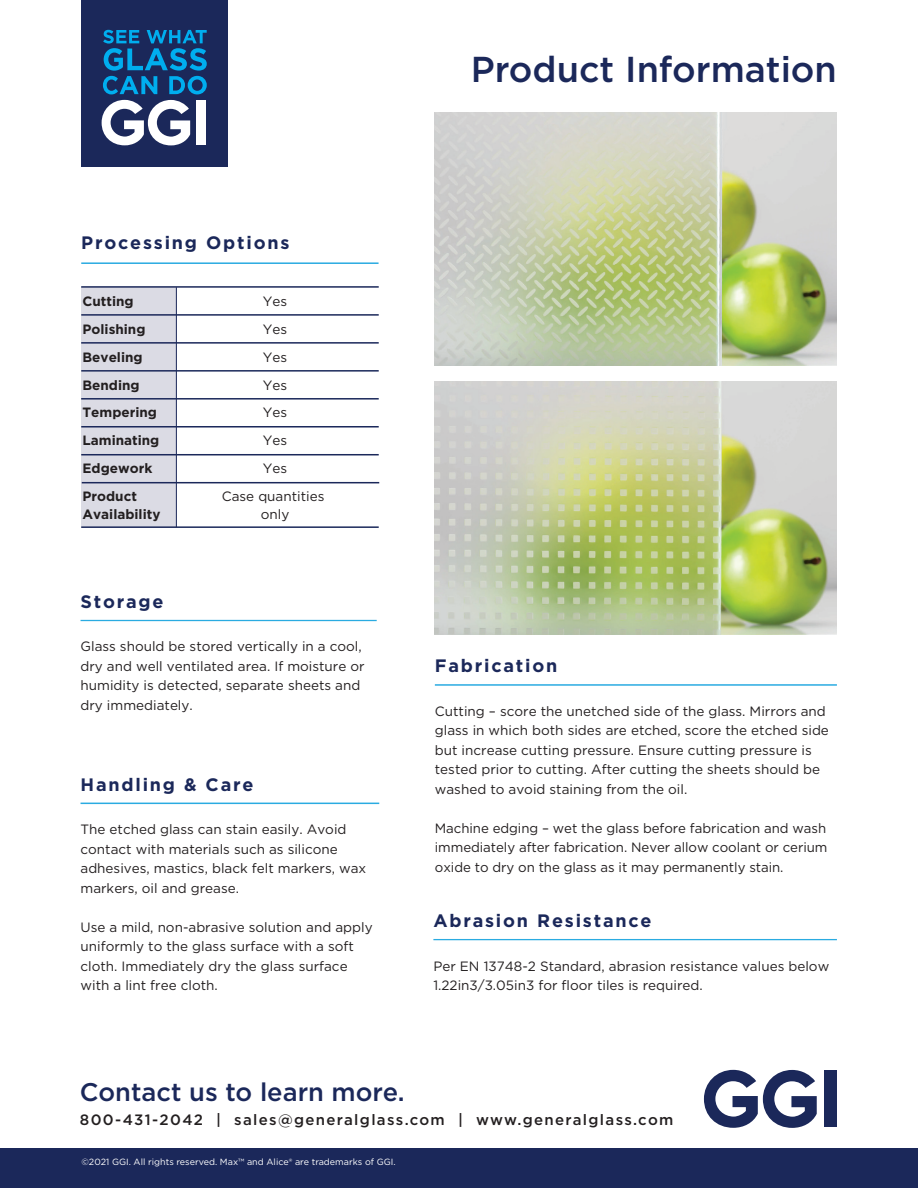
<style>
.page{position:relative;width:918px;height:1188px;background:#fff}
.page>*{position:absolute;margin:0;border:0;box-sizing:border-box;transform-origin:0 0}
.t1{font:500 36px "Gotham";color:#1b285a}
.t2{font:500 25.5px "Gotham";color:#1b285a}
.t3{font:700 18px "Gotham";letter-spacing:.1em;color:#1b285a}
.t4{font:500 15px "Gotham";letter-spacing:.09em;color:#231f20}
.t5{font:13.5px/19.5px "Gotham";color:#231f20}
.t6{font:700 13.5px "Gotham";color:#231f20}
.t7{font:9px "Gotham";color:#fff}
</style>
<div class="page">
<div style="left:0;top:1148px;width:918px;height:40px;background:#1b285a"></div>
<div style="left:825px;top:1070px;width:12px;height:57px;background:#1b285a"></div>
<svg style="left:704px;top:1070px;width:113px;height:58px"></svg>
<div style="left:81px;top:0;width:147px;height:167px;background:#1b285a"></div>
<div style="left:197px;top:100px;width:9px;height:44px;background:#fff"></div>
<svg style="left:102px;top:100px;width:88px;height:45px"></svg>
<svg style="left:103px;top:30px;width:104px;height:64px"></svg>
<hr style="left:435px;top:684px;width:402px;height:2px;background:#2aabe1">
<hr style="left:81px;top:262px;width:298px;height:2px;background:#2aabe1">
<div style="left:81px;top:287px;width:95px;height:240px;background:#dbdbe4"></div>
<hr style="left:81px;top:286px;width:298px;height:2px;background:#1b285a">
<hr style="left:81px;top:314px;width:298px;height:2px;background:#1b285a">
<hr style="left:81px;top:342px;width:298px;height:2px;background:#1b285a">
<hr style="left:81px;top:370px;width:298px;height:2px;background:#1b285a">
<hr style="left:81px;top:398px;width:298px;height:2px;background:#1b285a">
<hr style="left:81px;top:426px;width:298px;height:2px;background:#1b285a">
<hr style="left:81px;top:454px;width:298px;height:1px;background:#1b285a">
<hr style="left:82px;top:482px;width:297px;height:1px;background:#1b285a">
<hr style="left:81px;top:526px;width:298px;height:2px;background:#1b285a">
<hr style="left:176px;top:287px;width:1px;height:240px;background:#1b285a">
<hr style="left:81px;top:620px;width:296px;height:1px;background:#2aabe1">
<hr style="left:81px;top:803px;width:298px;height:1px;background:#2aabe1">
<hr style="left:433px;top:939px;width:404px;height:1px;background:#2aabe1">
<img style="left:435px;top:113px;width:402px;height:253px">
<img style="left:435px;top:381px;width:402px;height:253px">
<h3 class="t3" style="left:81px;top:231px;width:210px">Processing Options</h3>
<p class="t6" style="left:83px;top:293px;width:53px">Cutting</p>
<p class="t5" style="left:263px;top:291px;width:26px">Yes</p>
<p class="t6" style="left:83px;top:320px;width:64px">Polishing</p>
<p class="t5" style="left:263px;top:319px;width:26px">Yes</p>
<p class="t6" style="left:83px;top:348px;width:62px">Beveling</p>
<p class="t5" style="left:263px;top:347px;width:26px">Yes</p>
<p class="t6" style="left:83px;top:376px;width:59px">Bending</p>
<p class="t5" style="left:263px;top:375px;width:26px">Yes</p>
<p class="t6" style="left:83px;top:404px;width:76px">Tempering</p>
<p class="t5" style="left:263px;top:403px;width:26px">Yes</p>
<p class="t6" style="left:83px;top:431px;width:78px">Laminating</p>
<p class="t5" style="left:263px;top:430px;width:26px">Yes</p>
<p class="t6" style="left:83px;top:459px;width:71px">Edgework</p>
<p class="t5" style="left:263px;top:458px;width:26px">Yes</p>
<p class="t6" style="left:83px;top:487px;width:56px">Product</p>
<p class="t5" style="left:222px;top:486px;width:104px">Case quantities</p>
<p class="t6" style="left:83px;top:505px;width:79px">Availability</p>
<p class="t5" style="left:261px;top:504px;width:30px">only</p>
<h3 class="t3" style="left:81px;top:589px;width:85px">Storage</h3>
<p class="t5" style="left:81px;top:637px;width:286px">Glass should be stored vertically in a cool, dry and well ventilated area. If moisture or humidity is detected, separate sheets and dry immediately.</p>
<h3 class="t3" style="left:81px;top:772px;width:174px">Handling &amp; Care</h3>
<p class="t5" style="left:81px;top:819px;width:287px">The etched glass can stain easily. Avoid contact with materials such as silicone adhesives, mastics, black felt markers, wax markers, oil and grease.</p>
<p class="t5" style="left:81px;top:917px;width:294px">Use a mild, non-abrasive solution and apply uniformly to the glass surface with a soft cloth. Immediately dry the glass surface with a lint free cloth.</p>
<h1 class="t1" style="left:471px;top:46px;width:368px">Product Information</h1>
<h3 class="t3" style="left:435px;top:654px;width:124px">Fabrication</h3>
<p class="t5" style="left:435px;top:701px;width:396px">Cutting – score the unetched side of the glass. Mirrors and glass in which both sides are etched, score the etched side but increase cutting pressure. Ensure cutting pressure is tested prior to cutting. After cutting the sheets should be washed to avoid staining from the oil.</p>
<p class="t5" style="left:435px;top:818px;width:394px;text-align:justify">Machine edging – wet the glass before fabrication and wash immediately after fabrication. Never allow coolant or cerium oxide to dry on the glass as it may permanently stain.</p>
<h3 class="t3" style="left:433px;top:909px;width:220px">Abrasion Resistance</h3>
<p class="t5" style="left:433px;top:956px;width:397px">Per EN 13748-2 Standard, abrasion resistance values below<br>1.22in3/3.05in3 for floor tiles is required.</p>
<h2 class="t2" style="left:80px;top:1075px;width:326px">Contact us to learn more.</h2>
<p class="t4" style="left:80px;top:1110px;width:595px">800-431-2042 | sales@generalglass.com | www.generalglass.com</p>
<p class="t7" style="left:81px;top:1156px;width:316px">©2021 GGI. All rights reserved. Max™ and Alice® are trademarks of GGI.</p>
</div>
